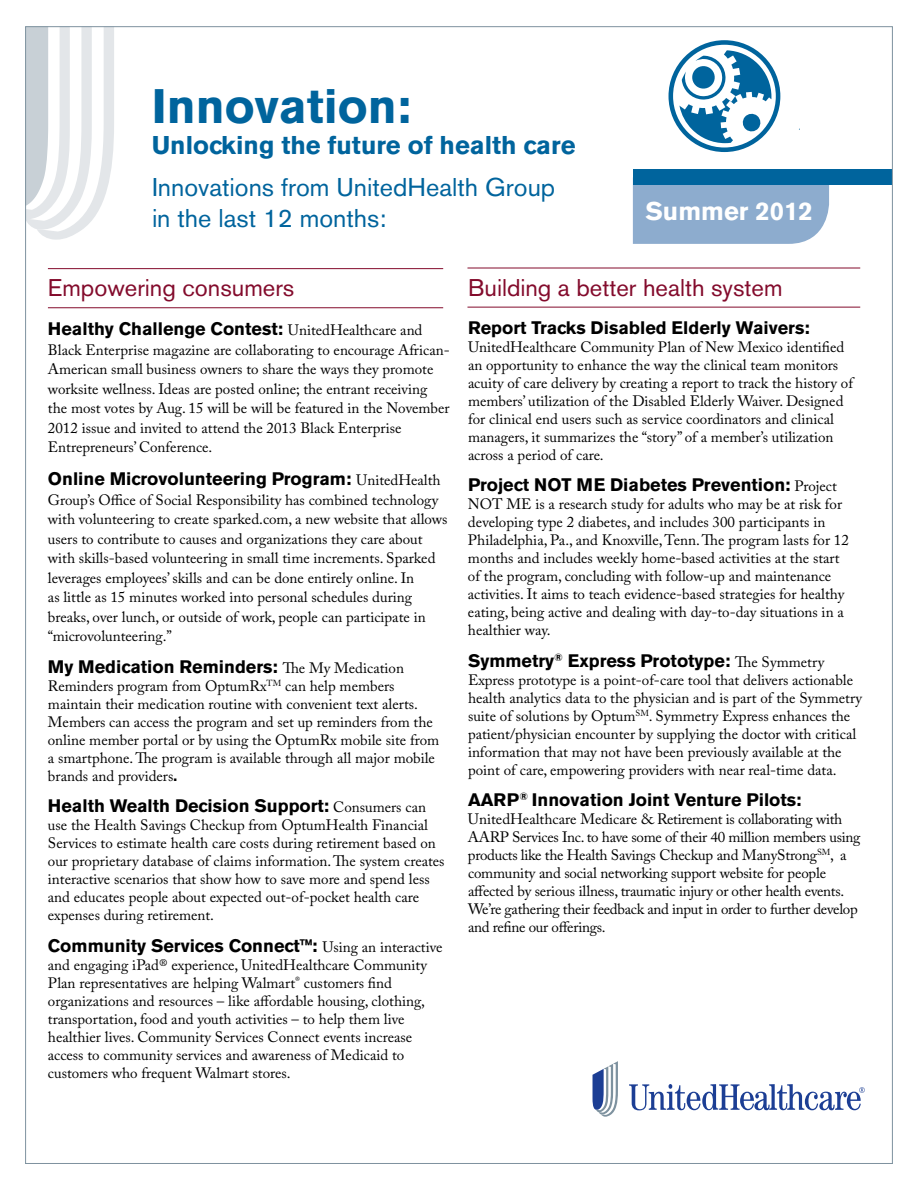
<style>
.page{position:relative;width:918px;height:1188px;background:#fff}
.page>*{position:absolute;margin:0;border:0;box-sizing:border-box;transform-origin:0 0}
.t1{font:700 48px "Akzidenz Grotesk BE";color:#00649d}
.t2{font:25.5px/30.6px "Akzidenz Grotesk BE";color:#00649d}
.t3{font:700 25.5px "Akzidenz Grotesk BE";color:#00649d}
.t4{font:700 25.5px "Akzidenz Grotesk BE";color:#fff}
.t5{font:24px "Akzidenz Grotesk BE";color:#830b2c}
.t6{font:700 18px "Akzidenz Grotesk BE";color:#000}
.t7{font:15px/18px "Adobe Caslon Pro";color:#000}
.t8{font:15px/18px "Adobe Caslon Pro";letter-spacing:-.02em;color:#000}
.s1{font-family:"Adobe Caslon Pro";font-weight:400;font-size:15px}
.s2{font-family:"Akzidenz Grotesk BE";font-weight:700}
</style>
<div class="page">
<div style="left:633px;top:185px;width:196px;height:59px;background:#8dacce"></div>
<div style="left:633px;top:169px;width:259px;height:16px;background:#00649d"></div>
<svg style="left:27px;top:28px;width:87px;height:212px"></svg>
<hr style="left:48px;top:307px;width:395px;height:1px;background:#830b2c">
<hr style="left:48px;top:268px;width:395px;height:1px;background:#830b2c">
<svg style="left:669px;top:40px;width:111px;height:112px"></svg>
<hr style="left:467px;top:307px;width:393px;height:1px;background:#830b2c">
<hr style="left:467px;top:268px;width:393px;height:1px;background:#830b2c">
<svg style="left:629px;top:1084px;width:236px;height:26px"></svg>
<svg style="left:593px;top:1061px;width:25px;height:56px"></svg>
<h1 class="t1" style="left:152px;top:79px;width:261px">Innovation:</h1>
<h2 class="t3" style="left:152px;top:130px;width:425px">Unlocking the future of health care</h2>
<h2 class="t2" style="left:152px;top:172px;width:405px">Innovations from UnitedHealth Group in the last 12 months:</h2>
<h2 class="t4" style="left:645px;top:197px;width:169px">Summer 2012</h2>
<h3 class="t5" style="left:48px;top:273px;width:248px">Empowering consumers</h3>
<p class="t6" style="left:48px;top:319px;width:376px">Healthy Challenge Contest: <span class="s1">UnitedHealthcare and</span></p>
<p class="t7" style="left:48px;top:340px;width:404px;line-height:19.5px">Black Enterprise magazine are collaborating to encourage African-American small business owners to share the ways they promote worksite wellness. Ideas are posted online; the entrant receiving the most votes by Aug. 15 will be will be featured in the November 2012 issue and invited to attend the 2013 Black Enterprise Entrepreneurs’ Conference.</p>
<p class="t6" style="left:48px;top:469px;width:394px">Online Microvolunteering Program: <span class="s1">UnitedHealth</span></p>
<p class="t7" style="left:48px;top:490px;width:401px;line-height:19.5px">Group’s Office of Social Responsibility has combined technology with volunteering to create sparked.com, a new website that allows users to contribute to causes and organizations they care about with skills-based volunteering in small time increments. Sparked leverages employees’ skills and can be done entirely online. In<br>as little as 15 minutes worked into personal schedules during breaks, over lunch, or outside of work, people can participate in “microvolunteering.”</p>
<p class="t6" style="left:48px;top:656px;width:358px">My Medication Reminders: <span class="s1">The My Medication</span></p>
<p class="t7" style="left:48px;top:677px;width:393px">Reminders program from OptumRx<sup>TM</sup> can help members maintain their medication routine with convenient text alerts.<br>Members can access the program and set up reminders from the online member portal or by using the OptumRx mobile site from a smartphone. The program is available through all major mobile brands and providers<span class="s2">.</span></p>
<p class="t6" style="left:48px;top:796px;width:380px">Health Wealth Decision Support: <span class="s1">Consumers can</span></p>
<p class="t7" style="left:48px;top:816px;width:398px">use the Health Savings Checkup from OptumHealth Financial Services to estimate health care costs during retirement based on our proprietary database of claims information. The system creates interactive scenarios that show how to save more and spend less and educates people about expected out-of-pocket health care expenses during retirement.</p>
<p class="t6" style="left:48px;top:935px;width:396px">Community Services Connect™: <span class="s1">Using an interactive</span></p>
<p class="t7" style="left:48px;top:956px;width:381px">and engaging iPad® experience, UnitedHealthcare Community Plan representatives are helping Walmart<sup>®</sup> customers find organizations and resources – like affordable housing, clothing, transportation, food and youth activities – to help them live healthier lives. Community Services Connect events increase access to community services and awareness of Medicaid to customers who frequent Walmart stores.</p>
<h3 class="t5" style="left:468px;top:273px;width:316px">Building a better health system</h3>
<p class="t6" style="left:468px;top:317px;width:343px">Report Tracks Disabled Elderly Waivers:</p>
<p class="t7" style="left:468px;top:338px;width:387px">UnitedHealthcare Community Plan of New Mexico identified an opportunity to enhance the way the clinical team monitors acuity of care delivery by creating a report to track the history of members’ utilization of the Disabled Elderly Waiver. Designed for clinical end users such as service coordinators and clinical managers, it summarizes the “story” of a member’s utilization across a period of care.</p>
<p class="t6" style="left:468px;top:475px;width:370px">Project NOT ME Diabetes Prevention: <span class="s1">Project</span></p>
<p class="t7" style="left:468px;top:495px;width:382px">NOT ME is a research study for adults who may be at risk for developing type 2 diabetes, and includes 300 participants in Philadelphia, Pa., and Knoxville, Tenn. The program lasts for 12 months and includes weekly home-based activities at the start of the program, concluding with follow-up and maintenance activities. It aims to teach evidence-based strategies for healthy eating, being active and dealing with day-to-day situations in a healthier way.</p>
<p class="t6" style="left:468px;top:650px;width:358px">Symmetry<sup>®</sup> Express Prototype: <span class="s1">The Symmetry</span></p>
<p class="t7" style="left:468px;top:671px;width:396px">Express prototype is a point-of-care tool that delivers actionable health analytics data to the physician and is part of the Symmetry suite of solutions by Optum<sup>SM</sup>. Symmetry Express enhances the patient/physician encounter by supplying the doctor with critical information that may not have been previously available at the point of care, empowering providers with near real-time data.</p>
<p class="t6" style="left:468px;top:790px;width:335px">AARP<sup>®</sup> Innovation Joint Venture Pilots:</p>
<p class="t8" style="left:468px;top:810px;width:394px">UnitedHealthcare Medicare &amp; Retirement is collaborating with AARP Services Inc. to have some of their 40 million members using products like the Health Savings Checkup and ManyStrong<sup>SM</sup>, a community and social networking support website for people affected by serious illness, traumatic injury or other health events.<br>We’re gathering their feedback and input in order to further develop and refine our offerings.</p>
</div>
